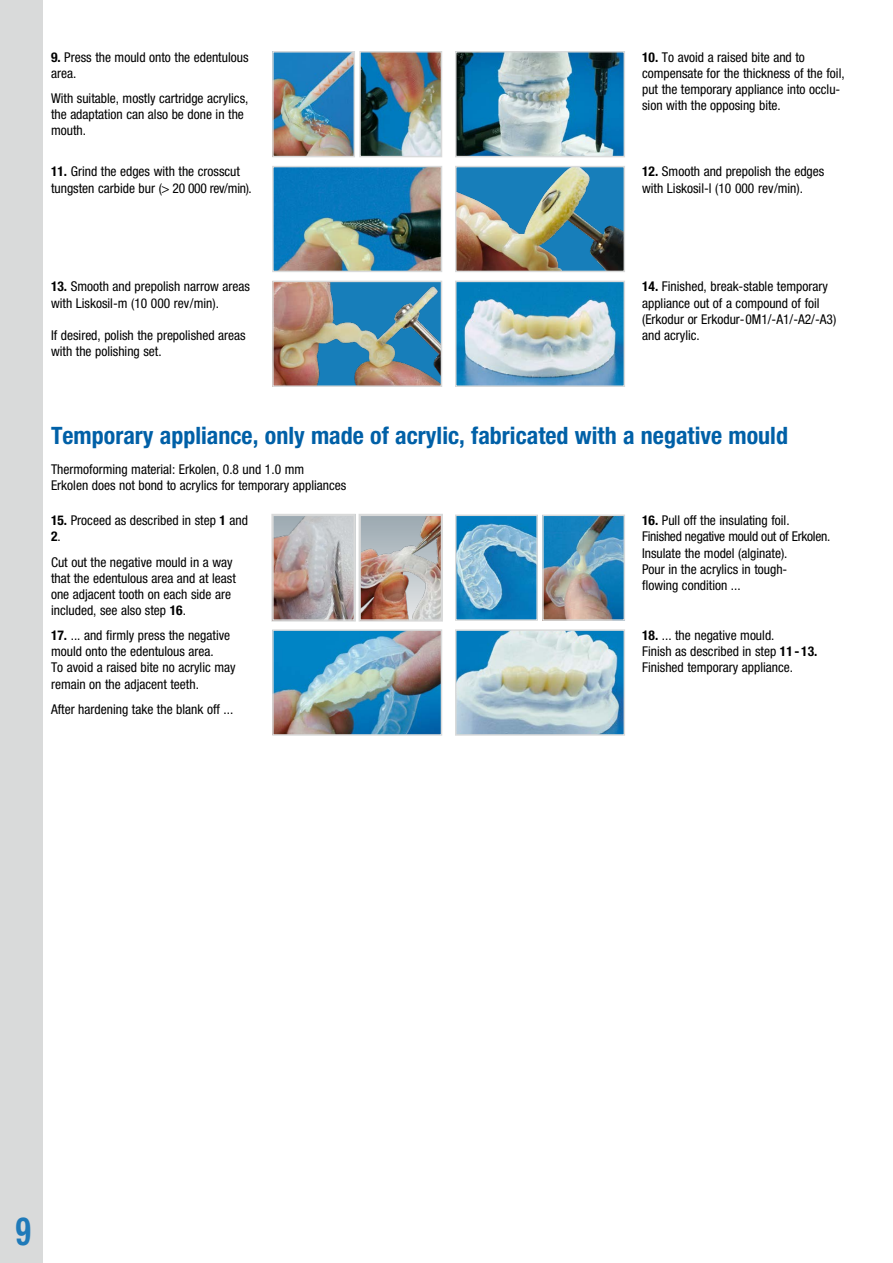
<style>
.page{position:relative;width:893px;height:1263px;background:#fff}
.page>*{position:absolute;margin:0;border:0;box-sizing:border-box;transform-origin:0 0}
.t1{font:700 condensed 39px "Helvetica Neue";color:#1f7ab9;scale:.8 1}
.t2{font:700 condensed 24px "Helvetica Neue";color:#0060a7}
.t3{font:condensed 13.5px/16.2px "Helvetica Neue";color:#000}
.s1{font-weight:700}
</style>
<div class="page">
<div style="left:359px;top:514px;width:84px;height:108px;border:2px solid #d9dada"></div>
<div style="left:271px;top:514px;width:85px;height:108px;border:2px solid #d9dada"></div>
<img style="left:275px;top:54px;width:77px;height:100px">
<div style="left:272px;top:51px;width:83px;height:106px;border:2px solid #d9dada"></div>
<img style="left:362px;top:54px;width:77px;height:100px">
<div style="left:359px;top:51px;width:83px;height:106px;border:2px solid #d9dada"></div>
<img style="left:275px;top:169px;width:164px;height:100px">
<div style="left:272px;top:166px;width:170px;height:106px;border:2px solid #d9dada"></div>
<img style="left:458px;top:169px;width:164px;height:100px">
<div style="left:455px;top:166px;width:170px;height:106px;border:2px solid #d9dada"></div>
<img style="left:275px;top:284px;width:164px;height:100px">
<div style="left:272px;top:281px;width:170px;height:106px;border:2px solid #d9dada"></div>
<img style="left:458px;top:284px;width:164px;height:100px">
<div style="left:455px;top:281px;width:170px;height:106px;border:2px solid #d9dada"></div>
<img style="left:275px;top:517px;width:77px;height:101px">
<div style="left:272px;top:514px;width:83px;height:107px;border:2px solid #d9dada"></div>
<img style="left:362px;top:517px;width:77px;height:101px">
<div style="left:359px;top:514px;width:83px;height:107px;border:2px solid #d9dada"></div>
<img style="left:458px;top:517px;width:77px;height:101px">
<div style="left:455px;top:514px;width:83px;height:107px;border:2px solid #d9dada"></div>
<img style="left:545px;top:517px;width:77px;height:101px">
<div style="left:542px;top:514px;width:83px;height:107px;border:2px solid #d9dada"></div>
<img style="left:275px;top:632px;width:164px;height:101px">
<div style="left:272px;top:629px;width:170px;height:107px;border:2px solid #d9dada"></div>
<img style="left:458px;top:632px;width:164px;height:101px">
<div style="left:455px;top:629px;width:170px;height:107px;border:2px solid #d9dada"></div>
<img style="left:458px;top:54px;width:164px;height:100px">
<div style="left:455px;top:51px;width:170px;height:106px;border:2px solid #d9dada"></div>
<div style="left:0;top:0;width:43px;height:1263px;background:#d9dada"></div>
<hr style="left:892px;top:0;width:1px;height:1263px;background:#d9dada">
<p class="t3" style="left:51px;top:49px;width:199px"><span class="s1">9.</span> Press the mould onto the edentulous area.</p>
<p class="t3" style="left:51px;top:90px;width:199px">With suitable, mostly cartridge acrylics, the adaptation can also be done in the mouth.</p>
<p class="t3" style="left:642px;top:49px;width:204px"><span class="s1">10.</span> To avoid a raised bite and to compensate for the thickness of the foil, put the temporary appliance into occlu&shy;sion with the opposing bite.</p>
<p class="t3" style="left:51px;top:164px;width:202px"><span class="s1">11.</span> Grind the edges with the crosscut tungsten carbide bur (&gt; 20 000 rev/min).</p>
<p class="t3" style="left:642px;top:164px;width:184px"><span class="s1">12.</span> Smooth and prepolish the edges with Liskosil-l (10 000 rev/min).</p>
<p class="t3" style="left:51px;top:278px;width:200px"><span class="s1">13.</span> Smooth and prepolish narrow areas with Liskosil-m (10 000 rev/min).</p>
<p class="t3" style="left:51px;top:327px;width:196px">If desired, polish the prepolished areas with the polishing set.</p>
<p class="t3" style="left:642px;top:278px;width:196px"><span class="s1">14.</span> Finished, break-stable temporary appliance out of a compound of foil (Erkodur or Erkodur-0M1/-A1/-A2/-A3) and acrylic.</p>
<h2 class="t2" style="left:51px;top:421px;width:738px">Temporary appliance, only made of acrylic, fabricated with a negative mould</h2>
<p class="t3" style="left:51px;top:461px;width:297px">Thermoforming material: Erkolen, 0.8 und 1.0 mm<br>Erkolen does not bond to acrylics for temporary appliances</p>
<p class="t3" style="left:51px;top:512px;width:199px"><span class="s1">15.</span> Proceed as described in step <span class="s1">1</span> and<br><span class="s1">2</span>.</p>
<p class="t3" style="left:51px;top:554px;width:186px">Cut out the negative mould in a way that the edentulous area and at least one adjacent tooth on each side are included, see also step <span class="s1">16</span>.</p>
<p class="t3" style="left:51px;top:627px;width:186px"><span class="s1">17.</span> ... and firmly press the negative mould onto the edentulous area.<br>To avoid a raised bite no acrylic may remain on the adjacent teeth.</p>
<p class="t3" style="left:51px;top:701px;width:184px">After hardening take the blank off ...</p>
<p class="t3" style="left:642px;top:512px;width:190px"><span class="s1">16.</span> Pull off the insulating foil.<br>Finished negative mould out of Erkolen.<br>Insulate the model (alginate).<br>Pour in the acrylics in tough-<br>flowing condition ...</p>
<p class="t3" style="left:642px;top:627px;width:177px"><span class="s1">18.</span> ... the negative mould.<br>Finish as described in step <span class="s1">11 - 13.<br></span>Finished temporary appliance.</p>
<h1 class="t1" style="left:16px;top:1207px;width:20px">9</h1>
</div>
